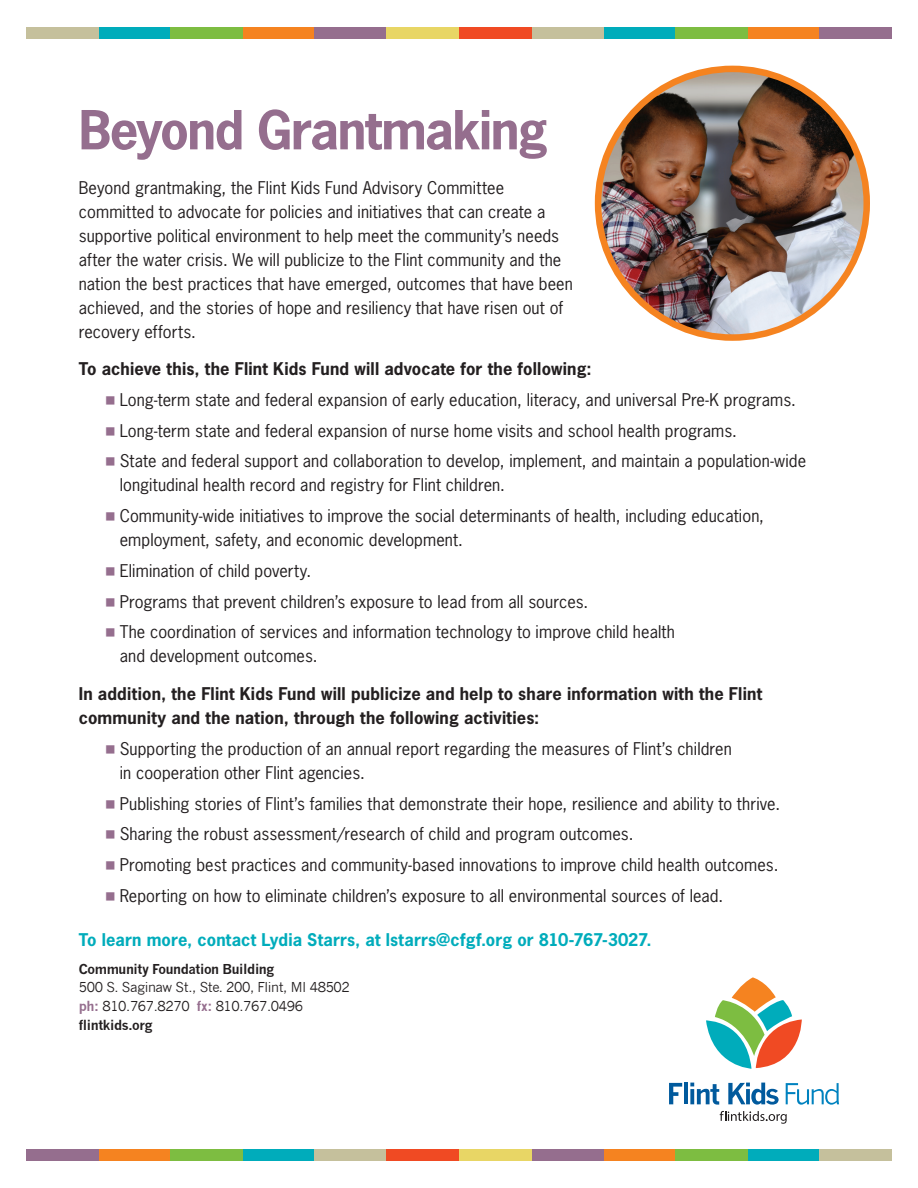
<style>
.page{position:relative;width:918px;height:1188px;background:#fff}
.page>*{position:absolute;margin:0;border:0;box-sizing:border-box;transform-origin:0 0}
.t1{font:700 50.55px "News Gothic";letter-spacing:-.03em;color:#956e8e}
.t2{font:16.5px/30.8px "News Gothic";letter-spacing:.005em;color:#231f20}
.t3{font:700 16.5px/24px "News Gothic";letter-spacing:.015em;color:#231f20}
.t4{font:700 16.5px "News Gothic";letter-spacing:.01em;color:#00acbb}
.t5{font:13.35px/18.8px "News Gothic";letter-spacing:-.03em;color:#231f20}
.t6{font:700 13.35px "News Gothic";letter-spacing:-.03em;color:#231f20}
.s1{font-weight:700}
.s2{font-family:"Universal Newswith Comm Pi";color:#956e8e}
.s3{font-weight:700;color:#956e8e}
</style>
<div class="page">
<div style="left:243px;top:27px;width:72px;height:12px;background:#f58320"></div>
<div style="left:748px;top:27px;width:72px;height:12px;background:#f58320"></div>
<div style="left:98px;top:27px;width:72px;height:12px;background:#00acbb"></div>
<div style="left:603px;top:27px;width:72px;height:12px;background:#00acbb"></div>
<div style="left:26px;top:27px;width:72px;height:12px;background:#c5c09c"></div>
<div style="left:531px;top:27px;width:72px;height:12px;background:#c5c09c"></div>
<div style="left:170px;top:27px;width:73px;height:12px;background:#7dbd41"></div>
<div style="left:675px;top:27px;width:73px;height:12px;background:#7dbd41"></div>
<div style="left:315px;top:27px;width:72px;height:12px;background:#956e8e"></div>
<div style="left:820px;top:27px;width:72px;height:12px;background:#956e8e"></div>
<div style="left:387px;top:27px;width:72px;height:12px;background:#e8d665"></div>
<div style="left:459px;top:27px;width:72px;height:12px;background:#f04a23"></div>
<div style="left:603px;top:1149px;width:72px;height:12px;background:#f58320"></div>
<div style="left:98px;top:1149px;width:72px;height:12px;background:#f58320"></div>
<div style="left:748px;top:1149px;width:72px;height:12px;background:#00acbb"></div>
<div style="left:243px;top:1149px;width:72px;height:12px;background:#00acbb"></div>
<div style="left:820px;top:1149px;width:72px;height:12px;background:#c5c09c"></div>
<div style="left:315px;top:1149px;width:72px;height:12px;background:#c5c09c"></div>
<div style="left:675px;top:1149px;width:73px;height:12px;background:#7dbd41"></div>
<div style="left:170px;top:1149px;width:73px;height:12px;background:#7dbd41"></div>
<div style="left:531px;top:1149px;width:72px;height:12px;background:#956e8e"></div>
<div style="left:26px;top:1149px;width:72px;height:12px;background:#956e8e"></div>
<div style="left:459px;top:1149px;width:72px;height:12px;background:#e8d665"></div>
<div style="left:387px;top:1149px;width:72px;height:12px;background:#f04a23"></div>
<img style="left:598px;top:69px;width:269px;height:269px;border-radius:134px">
<div style="left:595px;top:66px;width:275px;height:275px;border:7px solid #f58320;border-radius:50%"></div>
<svg style="left:706px;top:977px;width:96px;height:92px"></svg>
<svg style="left:669px;top:1083px;width:13px;height:21px"></svg>
<hr style="left:684px;top:1083px;width:3px;height:21px;background:#015a9d">
<svg style="left:690px;top:1083px;width:29px;height:22px"></svg>
<svg style="left:728px;top:1083px;width:51px;height:22px"></svg>
<svg style="left:786px;top:1083px;width:53px;height:22px"></svg>
<svg style="left:720px;top:1111px;width:67px;height:13px"></svg>
<h1 class="t1" style="left:79px;top:97px;width:471px">Beyond Grantmaking</h1>
<p class="t2" style="left:79px;top:175px;width:496px;line-height:24px">Beyond grantmaking, the Flint Kids Fund Advisory Committee committed to advocate for policies and initiatives that can create a supportive political environment to help meet the community’s needs after the water crisis. We will publicize to the Flint community and the nation the best practices that have emerged, outcomes that have been achieved, and the stories of hope and resiliency that have risen out of recovery efforts.</p>
<p class="t2" style="left:106px;top:353px;width:702px;text-indent:-27px"><span class="s1">To achieve this, the Flint Kids Fund will advocate for the following:<br></span><span class="s2">n</span> Long-term state and federal expansion of early education, literacy, and universal Pre-K programs. <span class="s2">n</span> Long-term state and federal expansion of nurse home visits and school health programs.<br><span class="s2">n</span> State and federal support and collaboration to develop, implement, and maintain a population-wide</p>
<p class="t2" style="left:106px;top:469px;width:660px;text-indent:14px">longitudinal health record and registry for Flint children.<br><span class="s2">n</span> Community-wide initiatives to improve the social determinants of health, including education,</p>
<p class="t2" style="left:106px;top:524px;width:571px;text-indent:14px">employment, safety, and economic development.<br><span class="s2">n</span> Elimination of child poverty.<br><span class="s2">n</span> Programs that prevent children’s exposure to lead from all sources.<br><span class="s2">n</span> The coordination of services and information technology to improve child health</p>
<p class="t2" style="left:120px;top:640px;width:199px">and development outcomes.</p>
<p class="t3" style="left:79px;top:681px;width:685px">In addition, the Flint Kids Fund will publicize and help to share information with the Flint community and the nation, through the following activities:</p>
<p class="t2" style="left:120px;top:736px;width:614px;line-height:24px;text-indent:-14px"><span class="s2">n</span> Supporting the production of an annual report regarding the measures of Flint’s children in cooperation other Flint agencies.</p>
<p class="t2" style="left:106px;top:787px;width:676px"><span class="s2">n</span> Publishing stories of Flint’s families that demonstrate their hope, resilience and ability to thrive. <span class="s2">n</span> Sharing the robust assessment/research of child and program outcomes.<br><span class="s2">n</span> Promoting best practices and community-based innovations to improve child health outcomes. <span class="s2">n</span> Reporting on how to eliminate children’s exposure to all environmental sources of lead.</p>
<p class="t4" style="left:79px;top:929px;width:574px">To learn more, contact Lydia Starrs, at lstarrs@cfgf.org or 810-767-3027.</p>
<p class="t6" style="left:79px;top:961px;width:197px">Community Foundation Building</p>
<p class="t5" style="left:79px;top:978px;width:273px">500 S. Saginaw St., Ste. 200, Flint, MI 48502 <span class="s3">ph:</span> 810.767.8270 <span class="s3">fx:</span> 810.767.0496 <span class="s1">flintkids.org</span></p>
</div>
